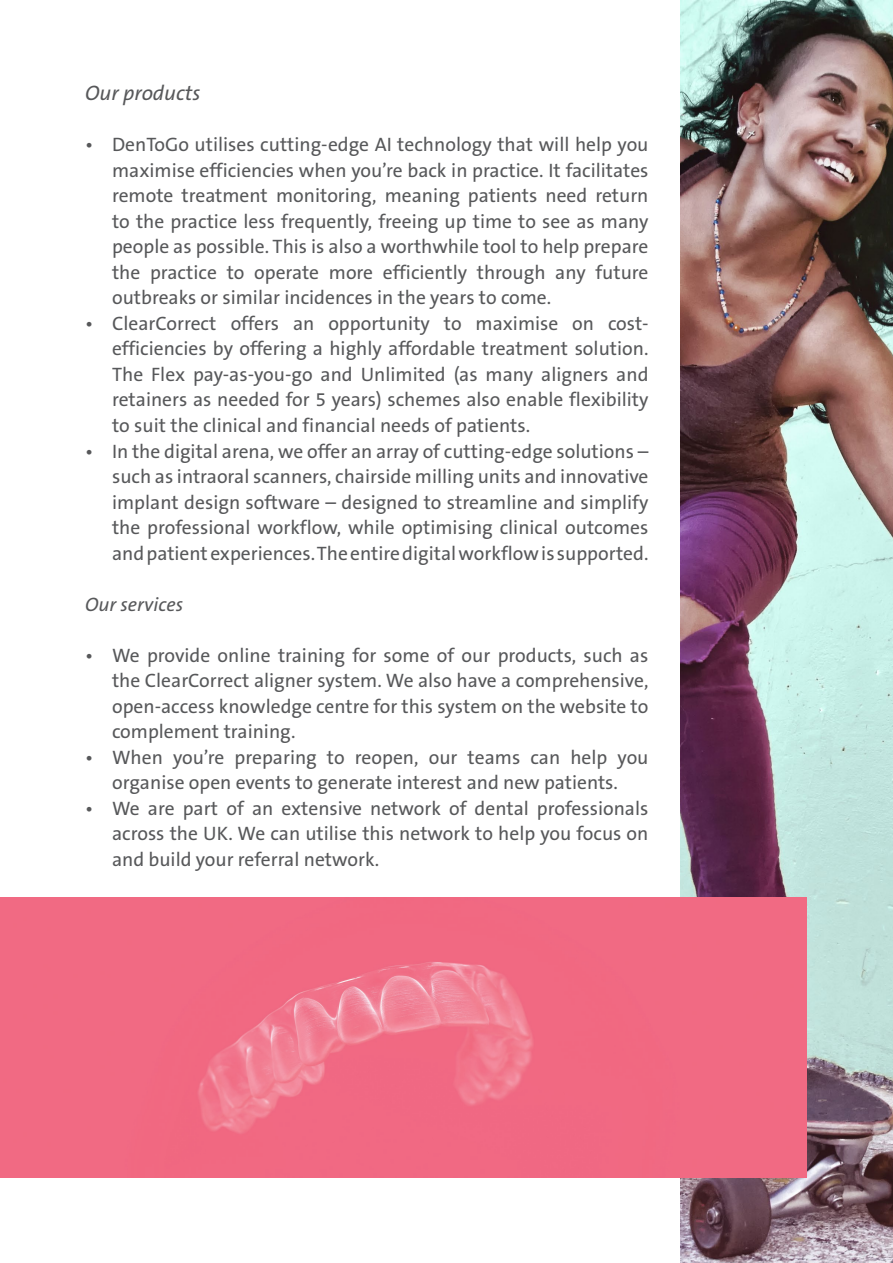
<style>
.page{position:relative;width:893px;height:1263px;background:#fff}
.page>*{position:absolute;margin:0;border:0;box-sizing:border-box;transform-origin:0 0}
.t1{font:italic 21px "The Sans B5 Plain";color:#57585a}
.t2{font:19.5px/25.5px "The Sans B5 Plain";color:#57585a;text-align:justify}
.t3{font:italic 19.5px "The Sans B5 Plain";color:#57585a}
</style>
<div class="page">
<img style="left:680px;top:0;width:213px;height:1263px">
<img style="left:0;top:897px;width:806px;height:281px">
<p class="t1" style="left:85px;top:82px;width:117px">Our products</p>
<p class="t2" style="left:112px;top:133px;width:538px;text-indent:-27px">• DenToGo utilises cutting-edge AI technology that will help you maximise efficiencies when you’re back in practice. It facilitates remote treatment monitoring, meaning patients need return to the practice less frequently, freeing up time to see as many people as possible. This is also a worthwhile tool to help prepare the practice to operate more efficiently through any future outbreaks or similar incidences in the years to come.</p>
<p class="t2" style="left:112px;top:311px;width:538px;text-indent:-27px">• ClearCorrect offers an opportunity to maximise on cost&shy;efficiencies by offering a highly affordable treatment solution.<br>The Flex pay-as-you-go and Unlimited (as many aligners and retainers as needed for 5 years) schemes also enable flexibility to suit the clinical and financial needs of patients.</p>
<p class="t2" style="left:112px;top:439px;width:538px;text-indent:-27px">• In the digital arena, we offer an array of cutting-edge solutions – such as intraoral scanners, chairside milling units and innovative implant design software – designed to streamline and simplify the professional workflow, while optimising clinical outcomes and patient experiences. The entire digital workflow is supported.</p>
<p class="t3" style="left:85px;top:594px;width:100px">Our services</p>
<p class="t2" style="left:112px;top:643px;width:538px;text-indent:-27px">• We provide online training for some of our products, such as the ClearCorrect aligner system. We also have a comprehensive, open-access knowledge centre for this system on the website to complement training.</p>
<p class="t2" style="left:85px;top:745px;width:565px;text-align:center">• When you’re preparing to reopen, our teams can help you organise open events to generate interest and new patients.</p>
<p class="t2" style="left:112px;top:796px;width:538px;text-indent:-27px">• We are part of an extensive network of dental professionals across the UK. We can utilise this network to help you focus on and build your referral network.</p>
</div>
